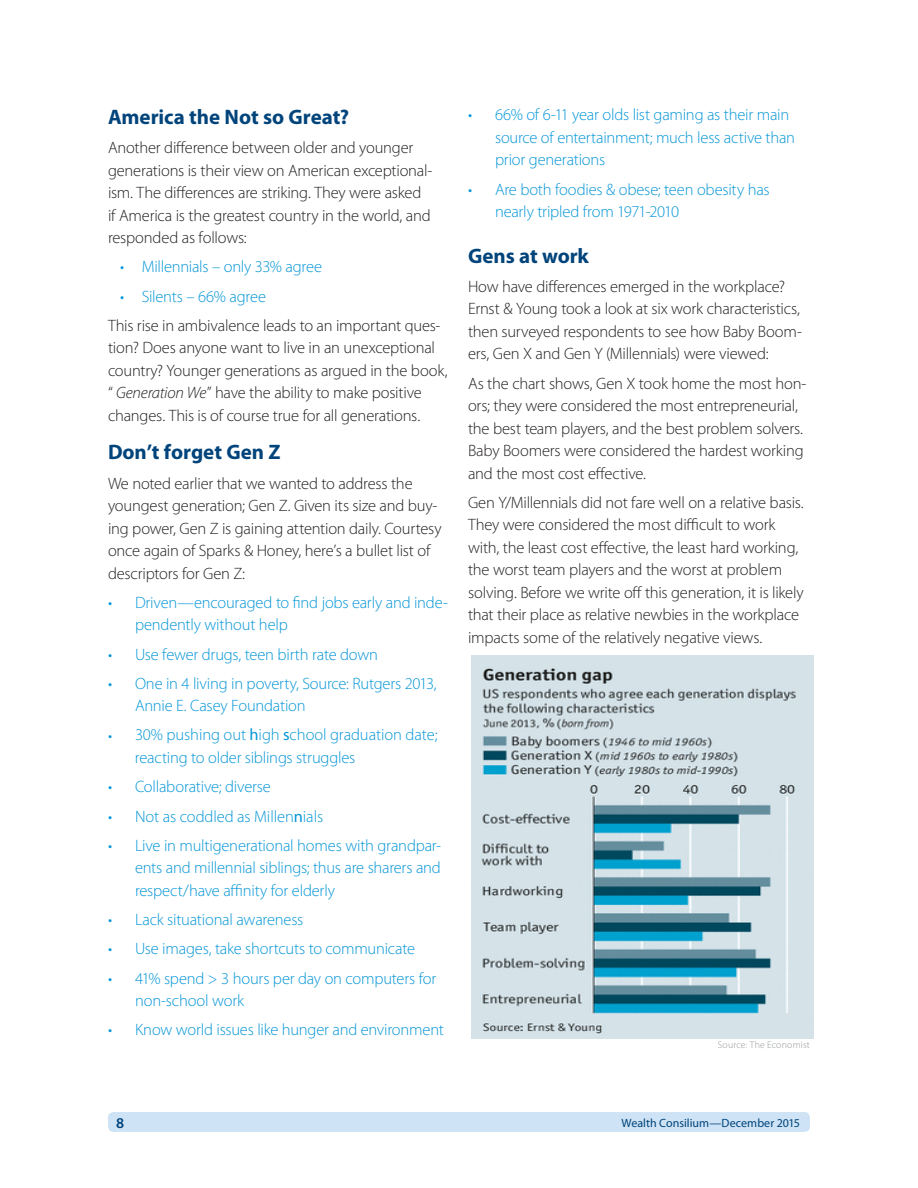
<style>
.page{position:relative;width:918px;height:1188px;background:#fff}
.page>*{position:absolute;margin:0;border:0;box-sizing:border-box;transform-origin:0 0}
.Subhead{font:700 21px "Myriad Pro";color:#00447b}
.Body_Copy{font:300 16.5px/22.5px "Myriad Pro";letter-spacing:-.015em;color:#231f20}
.t1{font:300 16.5px/22.5px "Myriad Pro";letter-spacing:-.01em;color:#0696d7}
.t2{font:600 15px "Myriad Pro";color:#00447b}
.t3{font:12px "Myriad Pro";color:#00447b}
.Photo_Credit{font:300 9.75px "Myriad Pro";letter-spacing:.025em;color:#939598}
.s1{font-style:italic}
.s2{font-weight:400}
</style>
<div class="page">
<div style="left:108px;top:1112px;width:702px;height:20px;background:#cee3f5;border-radius:5px"></div>
<img style="left:471px;top:655px;width:342px;height:383px">
<p class="Subhead" style="left:108px;top:105px;width:243px">America the Not so Great?</p>
<p class="Body_Copy" style="left:108px;top:136px;width:326px">Another difference between older and younger generations is their view on American exceptional&shy;ism. The differences are striking. They were asked if America is the greatest country in the world, and responded as follows:</p>
<p class="t1" style="left:120px;top:255px;width:203px">• Millennials – only 33% agree</p>
<p class="t1" style="left:120px;top:285px;width:147px">• Silents – 66% agree</p>
<p class="Body_Copy" style="left:108px;top:314px;width:341px">This rise in ambivalence leads to an important ques&shy;tion? Does anyone want to live in an unexceptional country? Younger generations as argued in the book, “ <span class="s1">Generation We</span>” have the ability to make positive changes. This is of course true for all generations.</p>
<p class="Subhead" style="left:108px;top:441px;width:174px">Don’t forget Gen Z</p>
<p class="Body_Copy" style="left:108px;top:472px;width:335px">We noted earlier that we wanted to address the youngest generation; Gen Z. Given its size and buy&shy;ing power, Gen Z is gaining attention daily. Courtesy once again of Sparks &amp; Honey, here’s a bullet list of descriptors for Gen Z:</p>
<p class="t1" style="left:135px;top:591px;width:314px;text-indent:-27px">• Driven—encouraged to find jobs early and inde&shy;pendently without help</p>
<p class="t1" style="left:108px;top:643px;width:272px">• Use fewer drugs, teen birth rate down</p>
<p class="t1" style="left:135px;top:672px;width:303px;text-indent:-27px">• One in 4 living in poverty, Source: Rutgers 2013,<br>Annie E. Casey Foundation</p>
<p class="t1" style="left:135px;top:723px;width:304px;text-indent:-27px">• 30% pushing out <span class="s2">h</span>igh <span class="s2">s</span>chool graduation date; reacting to older siblings struggles</p>
<p class="t1" style="left:108px;top:776px;width:164px">• Collaborative; diverse</p>
<p class="t1" style="left:108px;top:805px;width:217px">• Not as coddled as Millen<span class="s2">n</span>ials</p>
<p class="t1" style="left:135px;top:834px;width:308px;text-align:justify;text-indent:-27px">• Live in multigenerational homes with grandpar&shy;ents and millennial siblings; thus are sharers and respect/have affinity for elderly</p>
<p class="t1" style="left:108px;top:908px;width:197px">• Lack situational awareness</p>
<p class="t1" style="left:108px;top:938px;width:309px">• Use images, take shortcuts to communicate</p>
<p class="t1" style="left:135px;top:967px;width:303px;text-indent:-27px">• 41% spend &gt; 3 hours per day on computers for non-school work</p>
<p class="t1" style="left:108px;top:1019px;width:337px">• Know world issues like hunger and environment</p>
<p class="t1" style="left:495px;top:103px;width:302px;text-indent:-27px">• 66% of 6-11 year olds list gaming as their main source of entertainment; much less active than prior generations</p>
<p class="t1" style="left:495px;top:178px;width:276px;text-indent:-27px">• Are both foodies &amp; obese; teen obesity has nearly tripled from 1971-2010</p>
<p class="Subhead" style="left:468px;top:244px;width:122px">Gens at work</p>
<p class="Body_Copy" style="left:468px;top:275px;width:335px">How have differences emerged in the workplace?<br>Ernst &amp; Young took a look at six work characteristics, then surveyed respondents to see how Baby Boom&shy;ers, Gen X and Gen Y (Millennials) were viewed:</p>
<p class="Body_Copy" style="left:468px;top:372px;width:340px">As the chart shows, Gen X took home the most hon&shy;ors; they were considered the most entrepreneurial, the best team players, and the best problem solvers.<br>Baby Boomers were considered the hardest working and the most cost effective.</p>
<p class="Body_Copy" style="left:468px;top:491px;width:337px">Gen Y/Millennials did not fare well on a relative basis.<br>They were considered the most difficult to work with, the least cost effective, the least hard working, the worst team players and the worst at problem solving. Before we write off this generation, it is likely that their place as relative newbies in the workplace impacts some of the relatively negative views.</p>
<p class="Photo_Credit" style="left:718px;top:1039px;width:94px">Source: The Economist</p>
<p class="t2" style="left:116px;top:1114px;width:10px">8</p>
<p class="t3" style="left:622px;top:1116px;width:180px">Wealth Consilium—December 2015</p>
</div>
